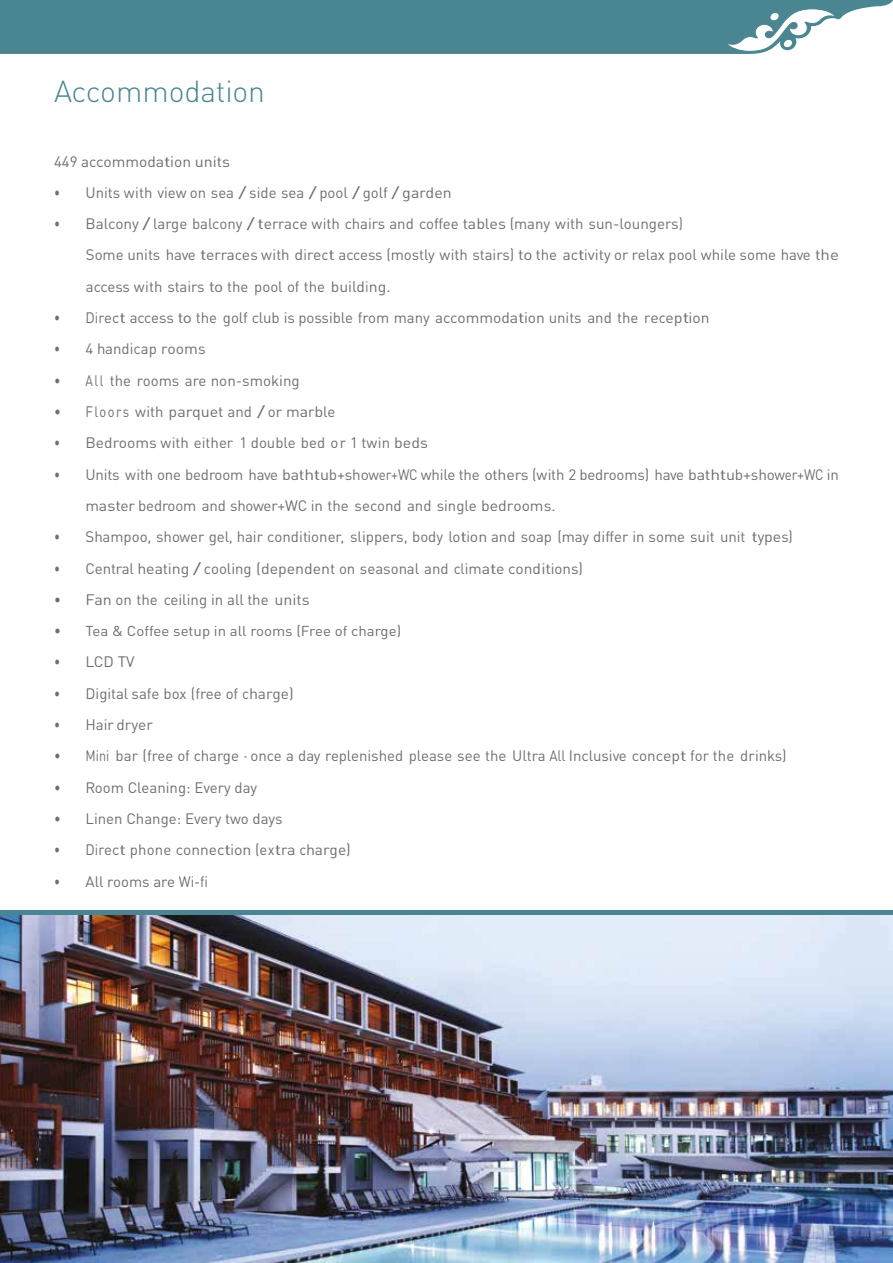
<style>
.page{position:relative;width:893px;height:1263px;background:#fff}
.page>*{position:absolute;margin:0;border:0;box-sizing:border-box;transform-origin:0 0}
.t1{font:300 30px "DIN Pro";letter-spacing:-.005em;color:#498692}
.t2{font:15px/31.3px "DIN Pro";color:#706f6f;scale:.76 1}
.t3{font:15px "DIN Pro";color:#706f6f;scale:.84 1}
.t4{font:15px "DIN Pro";color:#706f6f;scale:.86 1}
.t5{font:15px "DIN Pro";color:#706f6f;scale:.87 1}
.t6{font:15px "DIN Pro";color:#706f6f;scale:.82 1}
.t7{font:15px "DIN Pro";color:#706f6f}
.t8{font:15px "DIN Pro";color:#706f6f;scale:.79 1}
.t9{font:14.25px "DIN Pro";color:#706f6f;scale:1.06 1}
.s1{font-size:15px}
</style>
<div class="page">
<img style="left:0;top:915px;width:893px;height:348px">
<div style="left:0;top:0;width:893px;height:54px;background:#498692"></div>
<svg style="left:726px;top:9px;width:110px;height:43px"></svg>
<div style="left:0;top:910px;width:893px;height:5px;background:#498692"></div>
<h1 class="t1" style="left:54px;top:68px;width:212px">Accommodation</h1>
<p class="t7" style="left:54px;top:149px;width:178px">449 accommodation units</p>
<p class="t2" style="left:54px;top:175px;width:525px">• Units with view on sea / side sea / pool / golf / garden</p>
<p class="t2" style="left:86px;top:207px;width:992px;text-indent:-32px">• Balcony / large balcony / terrace with chairs and coffee tables (many with sun-loungers)<br>Some units have terraces with direct access (mostly with stairs) to the activity or relax pool while some have the access with stairs to the pool of the building.</p>
<p class="t2" style="left:54px;top:300px;width:864px">• Direct access to the golf club is possible from many accommodation units and the reception</p>
<p class="t2" style="left:54px;top:332px;width:201px">• 4 handicap rooms</p>
<p class="t6" style="left:54px;top:368px;width:301px">• All the rooms are non-smoking</p>
<p class="t4" style="left:54px;top:400px;width:329px">• Floors with parquet and / or marble</p>
<p class="t2" style="left:54px;top:426px;width:493px">• Bedrooms with either 1 double bed or 1 twin beds</p>
<p class="t2" style="left:86px;top:457px;width:993px;text-indent:-31px">• Units with one bedroom have bathtub+shower+WC while the others (with 2 bedrooms) have bathtub+shower+WC in master bedroom and shower+WC in the second and single bedrooms.</p>
<p class="t2" style="left:54px;top:520px;width:974px">• Shampoo, shower gel, hair conditioner, slippers, body lotion and soap (may differ in some suit unit types)</p>
<p class="t2" style="left:54px;top:551px;width:698px">• Central heating / cooling (dependent on seasonal and climate conditions)</p>
<p class="t5" style="left:54px;top:588px;width:296px">• Fan on the ceiling in all the units</p>
<p class="t9" style="left:54px;top:620px;width:329px"><span class="s1">•</span> Tea &amp; Coffee setup in all rooms (Free of charge)</p>
<p class="t8" style="left:54px;top:650px;width:104px">• LCD TV</p>
<p class="t2" style="left:54px;top:676px;width:317px">• Digital safe box (free of charge)</p>
<p class="t2" style="left:54px;top:707px;width:132px">• Hair dryer</p>
<p class="t3" style="left:54px;top:744px;width:874px">• Mini bar (free of charge - once a day replenished please see the Ultra All Inclusive concept for the drinks)</p>
<p class="t3" style="left:54px;top:775px;width:244px">• Room Cleaning: Every day</p>
<p class="t3" style="left:54px;top:807px;width:274px">• Linen Change: Every two days</p>
<p class="t2" style="left:54px;top:833px;width:392px">• Direct phone connection (extra charge)</p>
<p class="t2" style="left:54px;top:864px;width:204px">• All rooms are Wi-fi</p>
</div>
